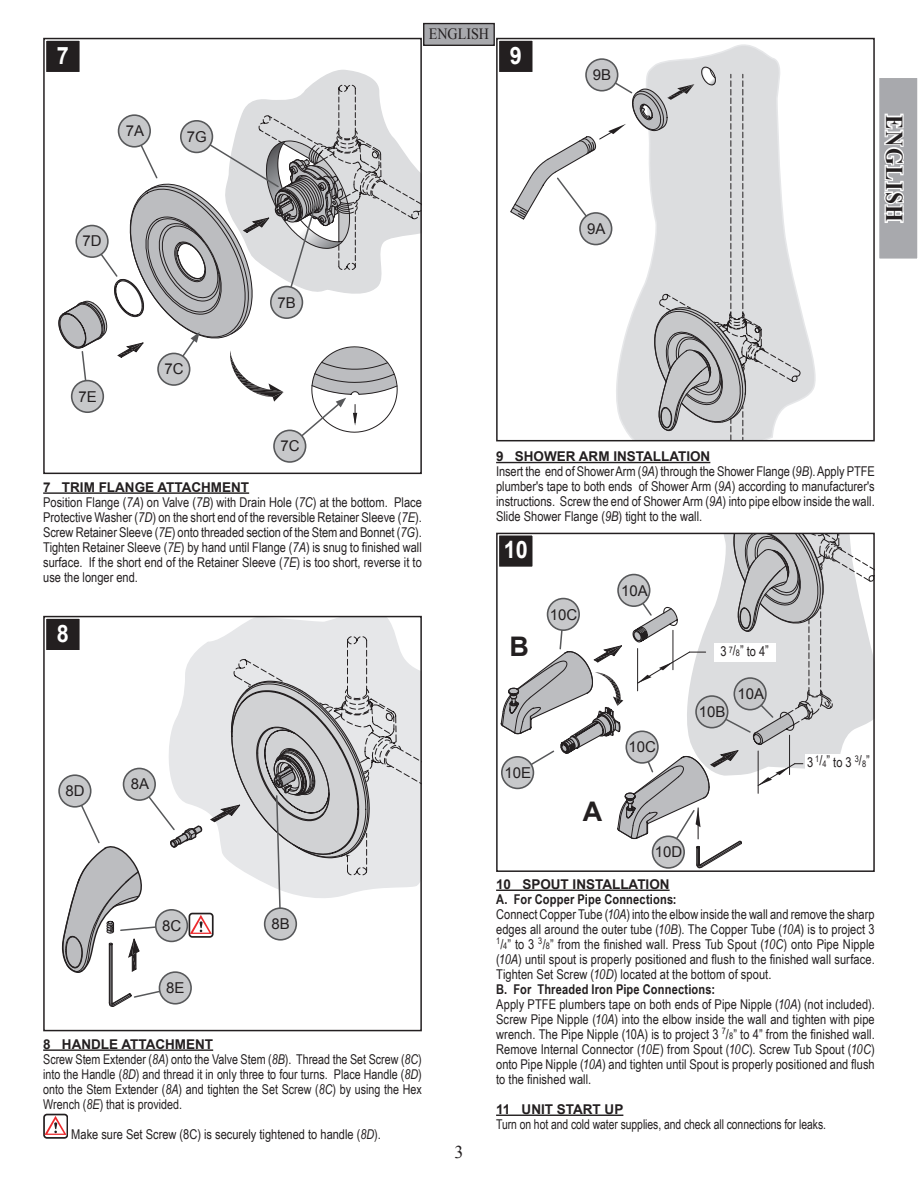
<style>
.page{position:relative;width:918px;height:1188px;background:#fff}
.page>*{position:absolute;margin:0;border:0;box-sizing:border-box;transform-origin:0 0}
.Text{font:700 27px "Arial";color:#231f20}
.t1{font:700 24.3px "Times New Roman";letter-spacing:.075em;color:#231f20;scale:.88 1}
.t2{font:700 24px "Arial";color:#fff;scale:.9 1}
.t3{font:18px "Times New Roman";color:#231f20}
.t4{font:15.6px "Times New Roman";color:#231f20;scale:.9 1}
.t5{font:15px "Arial";color:#231f20}
.Text-2{font:13.5px/15px "Arial Narrow";color:#231f20;text-align:justify}
.Heading{font:13.5px/15px "Arial Narrow";letter-spacing:.005em;color:#231f20;text-align:justify}
.Heading-2{font:700 13.5px "Arial";color:#231f20}
.Text-3{font:13.5px "Arial Narrow";color:#231f20;scale:.94 1}
.Heading-3{font:700 13.5px "Arial Narrow";letter-spacing:.01em;color:#231f20}
.s1{font-style:italic}
.s2{font-size:9px}
</style>
<div class="page">
<svg style="left:879px;top:78px;width:39px;height:181px"></svg>
<div style="left:424px;top:24px;width:70px;height:21px;background:#a8a9ad"></div>
<div style="left:423px;top:23px;width:72px;height:23px;border:1px solid #231f20"></div>
<hr style="left:43px;top:492px;width:206px;height:2px;background:#231f20">
<hr style="left:43px;top:1049px;width:170px;height:2px;background:#231f20">
<div style="left:43px;top:1114px;width:25px;height:24px;border:2px solid #231f20;border-radius:3px"></div>
<svg style="left:44px;top:1116px;width:23px;height:19px"></svg>
<hr style="left:496px;top:890px;width:174px;height:1px;background:#231f20">
<hr style="left:496px;top:1115px;width:127px;height:1px;background:#231f20">
<hr style="left:496px;top:462px;width:214px;height:1px;background:#231f20">
<div style="left:45px;top:39px;width:36px;height:34px;background:#231f20"></div>
<div style="left:43px;top:38px;width:40px;height:37px;border:3px solid #fff"></div>
<div style="left:45px;top:617px;width:36px;height:35px;background:#231f20"></div>
<div style="left:43px;top:616px;width:40px;height:37px;border:3px solid #fff"></div>
<div style="left:498px;top:39px;width:36px;height:34px;background:#231f20"></div>
<div style="left:496px;top:38px;width:40px;height:37px;border:3px solid #fff"></div>
<svg style="left:225px;top:619px;width:171px;height:17px;background:#e8e9eb"></svg>
<div style="left:43px;top:616px;width:379px;height:415px;border:2px solid #231f20"></div>
<svg style="left:605px;top:44px;width:211px;height:394px"></svg>
<svg style="left:659px;top:74px;width:141px;height:364px;background:#dcdddf"></svg>
<svg style="left:701px;top:66px;width:16px;height:20px"></svg>
<svg style="left:651px;top:301px;width:99px;height:130px;background:#b6b6b8"></svg>
<div style="left:496px;top:38px;width:379px;height:403px;border:2px solid #231f20"></div>
<svg style="left:311px;top:69px;width:67px;height:16px"></svg>
<div style="left:43px;top:38px;width:379px;height:436px;border:2px solid #231f20"></div>
<div style="left:580px;top:213px;width:32px;height:32px;background:#c7c8ca;border-radius:50%"></div>
<div style="left:579px;top:212px;width:33px;height:33px;border:2px solid #57585a;border-radius:50%"></div>
<div style="left:274px;top:430px;width:32px;height:32px;background:#c7c8ca;border-radius:50%"></div>
<div style="left:273px;top:430px;width:33px;height:33px;border:2px solid #57585a;border-radius:50%"></div>
<svg style="left:58px;top:85px;width:363px;height:363px"></svg>
<div style="left:181px;top:121px;width:31px;height:31px;background:#c7c8ca;border-radius:50%"></div>
<div style="left:180px;top:120px;width:33px;height:33px;border:2px solid #57585a;border-radius:50%"></div>
<div style="left:58px;top:774px;width:34px;height:34px;border:2px solid #57585a;border-radius:50%"></div>
<svg style="left:509px;top:73px;width:185px;height:158px"></svg>
<div style="left:586px;top:59px;width:32px;height:32px;background:#c7c8ca;border-radius:50%"></div>
<div style="left:585px;top:58px;width:33px;height:34px;border:2px solid #57585a;border-radius:50%"></div>
<svg style="left:61px;top:636px;width:360px;height:371px"></svg>
<div style="left:652px;top:836px;width:33px;height:33px;border:2px solid #57585a;border-radius:50%"></div>
<svg style="left:500px;top:533px;width:374px;height:335px"></svg>
<div style="left:548px;top:599px;width:31px;height:31px;background:#c7c8ca;border-radius:50%"></div>
<div style="left:547px;top:598px;width:33px;height:33px;border:2px solid #57585a;border-radius:50%"></div>
<p class="t2" style="left:57px;top:39px;width:15px">7</p>
<p class="t5" style="left:126px;top:121px;width:20px">7A</p>
<p class="t5" style="left:83px;top:231px;width:21px">7D</p>
<p class="t5" style="left:187px;top:127px;width:22px">7G</p>
<p class="t5" style="left:278px;top:292px;width:20px">7B</p>
<p class="t4" style="left:429px;top:24px;width:69px">ENGLISH</p>
<p class="t2" style="left:510px;top:39px;width:15px">9</p>
<p class="t5" style="left:593px;top:65px;width:20px">9B</p>
<p class="t5" style="left:587px;top:219px;width:20px">9A</p>
<h2 class="t1" style="left:911px;top:115px;width:124px;rotate:90deg">ENGLISH</h2>
<p class="t5" style="left:78px;top:386px;width:20px">7E</p>
<p class="t5" style="left:164px;top:359px;width:21px">7C</p>
<p class="t5" style="left:280px;top:436px;width:21px">7C</p>
<p class="Heading-2" style="left:43px;top:478px;width:207px">7 TRIM FLANGE ATTACHMENT</p>
<p class="Text-2" style="left:43px;top:494px;width:380px">Position Flange (<span class="s1">7A</span>) on Valve (<span class="s1">7B</span>) with Drain Hole (<span class="s1">7C</span>) at the bottom. Place Protective Washer (<span class="s1">7D</span>) on the short end of the reversible Retainer Sleeve (<span class="s1">7E</span>).<br>Screw Retainer Sleeve (<span class="s1">7E</span>) onto threaded section of the Stem and Bonnet (<span class="s1">7G</span>).<br>Tighten Retainer Sleeve (<span class="s1">7E</span>) by hand until Flange (<span class="s1">7A</span>) is snug to finished wall surface. If the short end of the Retainer Sleeve (<span class="s1">7E</span>) is too short, reverse it to use the longer end.</p>
<p class="t2" style="left:57px;top:617px;width:15px">8</p>
<p class="t5" style="left:65px;top:781px;width:21px">8D</p>
<p class="t5" style="left:131px;top:774px;width:20px">8A</p>
<p class="t5" style="left:162px;top:916px;width:21px">8C</p>
<p class="t5" style="left:271px;top:914px;width:20px">8B</p>
<p class="t5" style="left:166px;top:978px;width:20px">8E</p>
<p class="Heading-2" style="left:43px;top:1035px;width:171px">8 HANDLE ATTACHMENT</p>
<p class="Text-2" style="left:43px;top:1051px;width:380px">Screw Stem Extender (<span class="s1">8A</span>) onto the Valve Stem (<span class="s1">8B</span>). Thread the Set Screw (<span class="s1">8C</span>) into the Handle (<span class="s1">8D</span>) and thread it in only three to four turns. Place Handle (<span class="s1">8D</span>) onto the Stem Extender (<span class="s1">8A</span>) and tighten the Set Screw (<span class="s1">8C</span>) by using the Hex Wrench (<span class="s1">8E</span>) that is provided.</p>
<p class="Text-2" style="left:71px;top:1126px;width:311px">Make sure Set Screw (8C) is securely tightened to handle (<span class="s1">8D</span>).</p>
<p class="t3" style="left:454px;top:1140px;width:10px">3</p>
<p class="Heading-2" style="left:496px;top:447px;width:216px">9 SHOWER ARM INSTALLATION</p>
<p class="Text-2" style="left:496px;top:463px;width:380px">Insert the end of Shower Arm (<span class="s1">9A</span>) through the Shower Flange (<span class="s1">9B</span>). Apply PTFE plumber's tape to both ends of Shower Arm (<span class="s1">9A</span>) according to manufacturer's instructions. Screw the end of Shower Arm (<span class="s1">9A</span>) into pipe elbow inside the wall.<br>Slide Shower Flange (<span class="s1">9B</span>) tight to the wall.</p>
<p class="t2" style="left:504px;top:534px;width:28px">10</p>
<p class="Text" style="left:510px;top:629px;width:21px">B</p>
<p class="t5" style="left:504px;top:763px;width:28px">10E</p>
<p class="t5" style="left:550px;top:604px;width:29px">10C</p>
<p class="Text" style="left:583px;top:793px;width:21px">A</p>
<p class="t5" style="left:621px;top:580px;width:28px">10A</p>
<p class="t5" style="left:629px;top:737px;width:29px">10C</p>
<p class="Text-2" style="left:721px;top:644px;width:50px">3 <sup>7</sup>/<span class="s2">8</span>” to 4”</p>
<p class="t5" style="left:699px;top:702px;width:28px">10B</p>
<p class="t5" style="left:737px;top:684px;width:28px">10A</p>
<p class="t5" style="left:655px;top:842px;width:29px">10D</p>
<p class="Text-2" style="left:807px;top:753px;width:64px">3 <sup>1</sup>/<span class="s2">4</span>” to 3 <sup>3</sup>/<span class="s2">8</span>”</p>
<p class="Heading-2" style="left:496px;top:875px;width:175px">10 SPOUT INSTALLATION</p>
<p class="Heading-3" style="left:496px;top:889px;width:182px">A. For Copper Pipe Connections:</p>
<p class="Heading" style="left:496px;top:906px;width:380px">Connect Copper Tube (<span class="s1">10A</span>) into the elbow inside the wall and remove the sharp edges all around the outer tube (<span class="s1">10B</span>). The Copper Tube (<span class="s1">10A</span>) is to project 3<br><sup>1</sup>/<span class="s2">4</span>” to 3 <sup>3</sup>/<span class="s2">8</span>” from the finished wall. Press Tub Spout (<span class="s1">10C</span>) onto Pipe Nipple (<span class="s1">10A</span>) until spout is properly positioned and flush to the finished wall surface.<br>Tighten Set Screw (<span class="s1">10D</span>) located at the bottom of spout.</p>
<p class="Heading-3" style="left:496px;top:979px;width:221px">B. For Threaded Iron Pipe Connections:</p>
<p class="Heading" style="left:496px;top:996px;width:380px">Apply PTFE plumbers tape on both ends of Pipe Nipple (<span class="s1">10A</span>) (not included).<br>Screw Pipe Nipple (<span class="s1">10A</span>) into the elbow inside the wall and tighten with pipe wrench. The Pipe Nipple (10A) is to project 3 <sup>7</sup>/<span class="s2">8</span>” to 4” from the finished wall.<br>Remove Internal Connector (<span class="s1">10E</span>) from Spout (<span class="s1">10C</span>). Screw Tub Spout (<span class="s1">10C</span>) onto Pipe Nipple (<span class="s1">10A</span>) and tighten until Spout is properly positioned and flush to the finished wall.</p>
<p class="Heading-2" style="left:496px;top:1100px;width:129px">11 UNIT START UP</p>
<p class="Text-3" style="left:496px;top:1114px;width:353px">Turn on hot and cold water supplies, and check all connections for leaks.</p>
</div>
